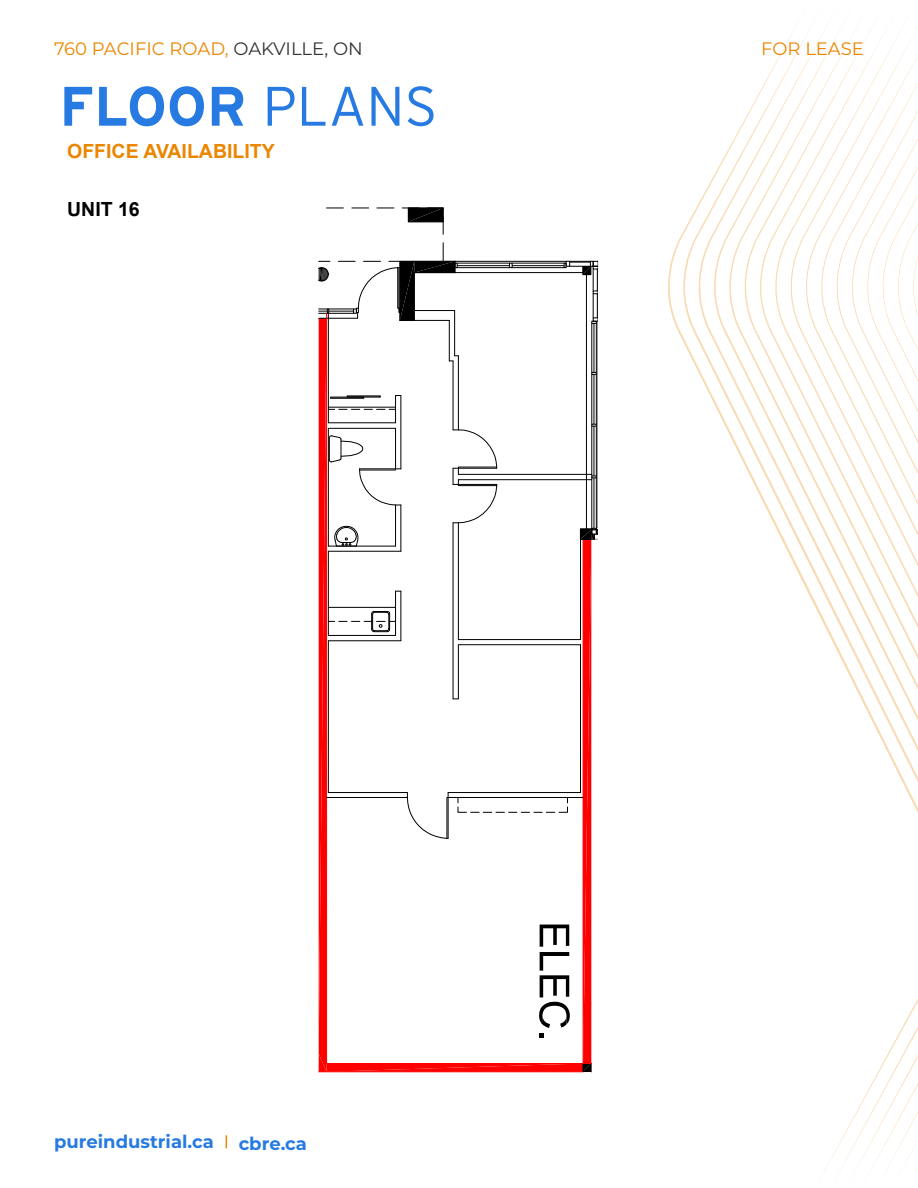
<style>
.page{position:relative;width:918px;height:1188px;background:#fff}
.page>*{position:absolute;margin:0;border:0;box-sizing:border-box;transform-origin:0 0}
.t1{font:700 55.5px "Interstate";color:#267ae1}
.t2{font:700 19.5px "Arial";color:#ea8600}
.t3{font:700 19.5px "Arial";color:#000}
.t4{font:18px "Montserrat";color:#ea8600}
.t5{font:700 18px "Montserrat";color:#267ae1}
.s1{color:#363432}
.s2{font-weight:300}
</style>
<div class="page">
<svg style="left:668px;top:16px;width:250px;height:1161px"></svg>
<svg style="left:226px;top:1135px;width:1px;height:13px"></svg>
<svg style="left:318px;top:207px;width:281px;height:866px"></svg>
<p class="t4" style="left:54px;top:36px;width:310px">760 PACIFIC ROAD, <span class="s1">OAKVILLE, ON</span></p>
<p class="t4" style="left:761px;top:36px;width:104px">FOR LEASE</p>
<h1 class="t1" style="left:59px;top:75px;width:380px">FLOOR <span class="s2">PLANS</span></h1>
<p class="t2" style="left:67px;top:138px;width:209px">OFFICE AVAILABILITY</p>
<p class="t3" style="left:67px;top:197px;width:74px">UNIT 16</p>
<p class="t5" style="left:54px;top:1129px;width:161px">pureindustrial.ca</p>
<p class="t5" style="left:239px;top:1130px;width:70px">cbre.ca</p>
</div>
